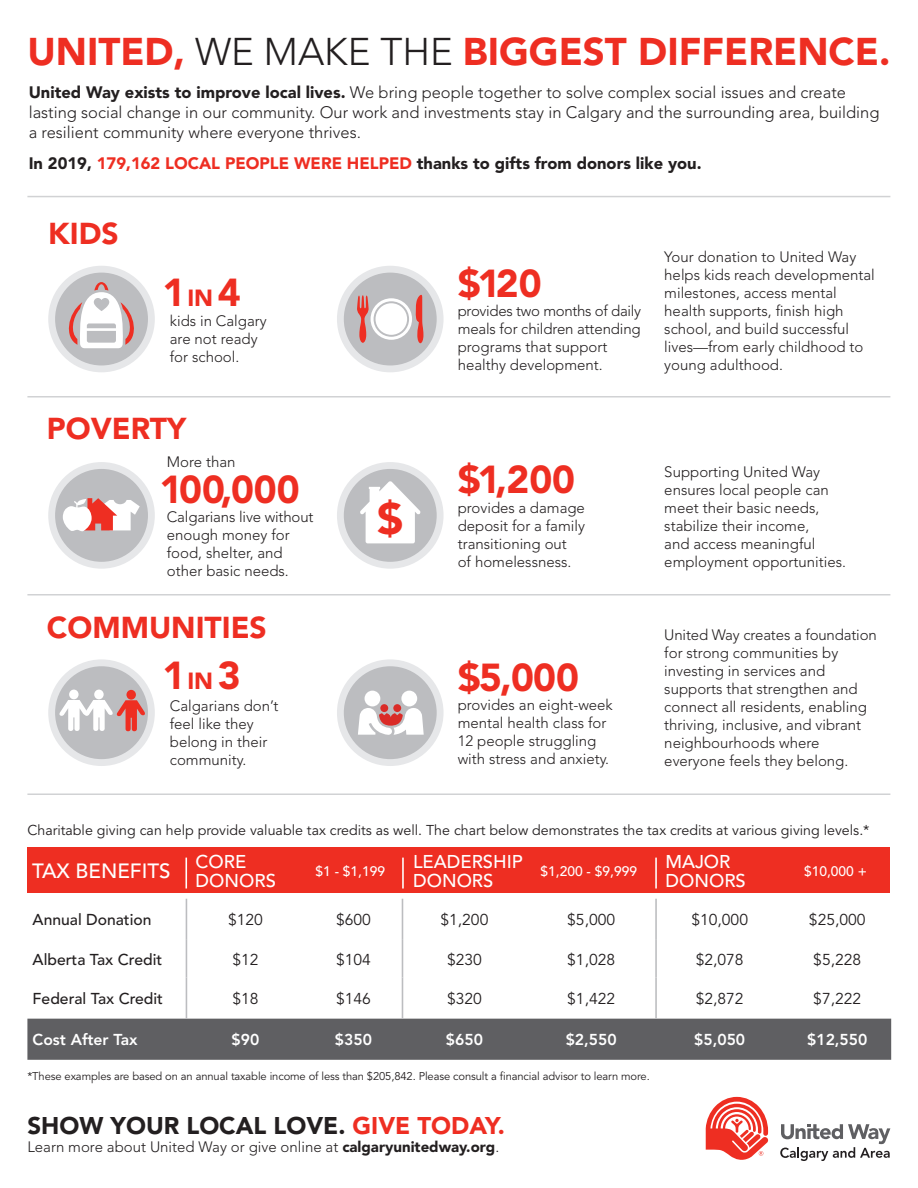
<style>
.page{position:relative;width:918px;height:1188px;background:#fff}
.page>*{position:absolute;margin:0;border:0;box-sizing:border-box;transform-origin:0 0}
.t1{font:900 43.8px "Avenir LT Std";color:#ee2e22}
.t2{font:900 38.7px "Avenir LT Std";color:#ee2e22}
.t3{font:900 38.4px "Avenir LT Std";color:#ee2e22}
.t4{font:900 30px "Avenir LT Std";color:#ee2e22}
.t5{font:900 24px "Avenir LT Std";color:#231f20}
.t6{font:500 20.55px "Avenir LT Std";color:#fff}
.t7{font:500 18.45px/18.9px "Avenir LT Std";color:#fff}
.t8{font:500 18.45px/18.9px "Avenir LT Std";color:#fff}
.t9{font:300 16.5px/19.8px "Avenir LT Std";color:#231f20}
.t10{font:900 16.5px "Avenir LT Std";color:#231f20}
.t11{font:15.75px "Avenir LT Std";color:#231f20}
.t12{font:500 15.75px "Avenir LT Std";color:#231f20}
.t13{font:800 15.75px "Avenir LT Std";color:#fff}
.t14{font:300 15px/18px "Avenir LT Std";color:#231f20}
.t15{font:14.25px "Avenir LT Std";color:#231f20}
.t16{font:500 13.8px "Avenir LT Std";color:#fff}
.t17{font:11.25px "Avenir LT Std";letter-spacing:-.01em;color:#231f20}
.s1{font-weight:300;color:#231f20}
.s2{font-weight:900}
.s3{color:#ee2e22}
.s4{font-size:23.25px}
</style>
<div class="page">
<div style="left:337px;top:266px;width:107px;height:106px;background:#e6e7e9;border-radius:50%"></div>
<div style="left:344px;top:273px;width:93px;height:92px;background:#bcbdc0;border-radius:50%"></div>
<div style="left:371px;top:298px;width:41px;height:42px;border:3px solid #fff;border-radius:50%"></div>
<div style="left:48px;top:266px;width:107px;height:106px;background:#e6e7e9;border-radius:50%"></div>
<div style="left:55px;top:273px;width:93px;height:92px;background:#bcbdc0;border-radius:50%"></div>
<svg style="left:65px;top:282px;width:73px;height:66px"></svg>
<div style="left:376px;top:303px;width:31px;height:32px;background:#fff;border-radius:50%"></div>
<svg style="left:357px;top:295px;width:12px;height:48px"></svg>
<svg style="left:415px;top:295px;width:8px;height:48px"></svg>
<svg style="left:706px;top:1097px;width:62px;height:63px"></svg>
<svg style="left:780px;top:1124px;width:110px;height:37px"></svg>
<div style="left:27px;top:848px;width:863px;height:45px;background:#ee2e22"></div>
<svg style="left:27px;top:899px;width:864px;height:120px"></svg>
<div style="left:27px;top:1019px;width:864px;height:41px;background:#5f5f62"></div>
<hr style="left:186px;top:899px;width:1px;height:41px;background:#bcbdc0">
<hr style="left:186px;top:940px;width:1px;height:38px;background:#bcbdc0">
<hr style="left:186px;top:978px;width:1px;height:41px;background:#bcbdc0">
<hr style="left:402px;top:899px;width:1px;height:41px;background:#bcbdc0">
<hr style="left:655px;top:899px;width:2px;height:41px;background:#bcbdc0">
<hr style="left:402px;top:940px;width:1px;height:38px;background:#bcbdc0">
<hr style="left:655px;top:940px;width:2px;height:38px;background:#bcbdc0">
<hr style="left:402px;top:978px;width:1px;height:41px;background:#bcbdc0">
<hr style="left:655px;top:978px;width:2px;height:41px;background:#bcbdc0">
<hr style="left:402px;top:858px;width:2px;height:31px;background:#fff">
<hr style="left:655px;top:858px;width:2px;height:31px;background:#fff">
<hr style="left:185px;top:858px;width:2px;height:31px;background:#fff">
<div style="left:337px;top:659px;width:107px;height:107px;background:#e6e7e9;border-radius:50%"></div>
<div style="left:344px;top:666px;width:93px;height:93px;background:#bcbdc0;border-radius:50%"></div>
<div style="left:380px;top:704px;width:8px;height:8px;background:#da2b27;border-radius:50%"></div>
<div style="left:393px;top:704px;width:8px;height:8px;background:#da2b27;border-radius:50%"></div>
<svg style="left:358px;top:707px;width:66px;height:28px"></svg>
<div style="left:365px;top:691px;width:15px;height:15px;background:#fff;border-radius:50%"></div>
<div style="left:401px;top:691px;width:16px;height:15px;background:#fff;border-radius:50%"></div>
<hr style="left:27px;top:196px;width:863px;height:1px;background:#d1d2d4">
<hr style="left:27px;top:794px;width:863px;height:1px;background:#d1d2d4">
<hr style="left:27px;top:396px;width:863px;height:2px;background:#d1d2d4">
<hr style="left:27px;top:594px;width:863px;height:2px;background:#d1d2d4">
<div style="left:48px;top:462px;width:107px;height:107px;background:#e6e7e9;border-radius:50%"></div>
<div style="left:55px;top:469px;width:93px;height:93px;background:#bcbdc0;border-radius:50%"></div>
<svg style="left:63px;top:498px;width:77px;height:34px"></svg>
<div style="left:337px;top:462px;width:107px;height:107px;background:#e6e7e9;border-radius:50%"></div>
<div style="left:344px;top:469px;width:93px;height:93px;background:#bcbdc0;border-radius:50%"></div>
<svg style="left:360px;top:481px;width:61px;height:62px"></svg>
<div style="left:48px;top:659px;width:107px;height:107px;background:#e6e7e9;border-radius:50%"></div>
<div style="left:55px;top:666px;width:93px;height:93px;background:#bcbdc0;border-radius:50%"></div>
<div style="left:126px;top:690px;width:10px;height:10px;background:#ee2e22;border-radius:50%"></div>
<div style="left:69px;top:690px;width:10px;height:9px;background:#fff;border-radius:50%"></div>
<div style="left:94px;top:690px;width:10px;height:9px;background:#fff;border-radius:50%"></div>
<svg style="left:59px;top:700px;width:87px;height:31px"></svg>
<h3 class="t3" style="left:27px;top:28px;width:865px">UNITED, <span class="s1">WE MAKE THE</span> BIGGEST DIFFERENCE.</h3>
<p class="t9" style="left:29px;top:83px;width:852px"><span class="s2">United Way exists to improve local lives.</span> We bring people together to solve complex social issues and create lasting social change in our community. Our work and investments stay in Calgary and the surrounding area, building a resilient community where everyone thrives.</p>
<p class="t10" style="left:29px;top:153px;width:674px">In 2019, <span class="s3">179,162 LOCAL PEOPLE WERE HELPED</span> thanks to gifts from donors like you.</p>
<h3 class="t4" style="left:48px;top:215px;width:72px">KIDS</h3>
<h2 class="t2" style="left:162px;top:269px;width:80px">1 <span class="s4">IN</span> 4</h2>
<p class="t14" style="left:170px;top:311px;width:98px">kids in Calgary are not ready for school.</p>
<h3 class="t4" style="left:47px;top:410px;width:141px">POVERTY</h3>
<p class="t14" style="left:167px;top:452px;width:70px">More than</p>
<h2 class="t2" style="left:159px;top:466px;width:142px">100,000</h2>
<p class="t14" style="left:167px;top:507px;width:148px">Calgarians live without enough money for food, shelter, and other basic needs.</p>
<h3 class="t4" style="left:47px;top:609px;width:221px">COMMUNITIES</h3>
<h2 class="t2" style="left:162px;top:653px;width:80px">1 <span class="s4">IN</span> 3</h2>
<p class="t14" style="left:170px;top:697px;width:110px">Calgarians don’t feel like they belong in their community.</p>
<h1 class="t1" style="left:377px;top:492px;width:27px">$</h1>
<h2 class="t2" style="left:458px;top:260px;width:85px">$120</h2>
<p class="t14" style="left:458px;top:302px;width:185px">provides two months of daily meals for children attending programs that support healthy development.</p>
<p class="t14" style="left:664px;top:248px;width:212px">Your donation to United Way helps kids reach developmental milestones, access mental health supports, finish high school, and build successful lives—from early childhood to young adulthood.</p>
<h2 class="t2" style="left:458px;top:456px;width:119px">$1,200</h2>
<p class="t14" style="left:458px;top:499px;width:129px">provides a damage deposit for a family transitioning out<br>of homelessness.</p>
<h2 class="t2" style="left:458px;top:654px;width:123px">$5,000</h2>
<p class="t14" style="left:458px;top:696px;width:157px">provides an eight-week mental health class for<br>12 people struggling with stress and anxiety.</p>
<p class="t14" style="left:664px;top:463px;width:183px">Supporting United Way ensures local people can meet their basic needs, stabilize their income,<br>and access meaningful employment opportunities.</p>
<p class="t14" style="left:664px;top:626px;width:214px">United Way creates a foundation for strong communities by investing in services and supports that strengthen and connect all residents, enabling thriving, inclusive, and vibrant neighbourhoods where everyone feels they belong.</p>
<p class="t15" style="left:27px;top:822px;width:844px">Charitable giving can help provide valuable tax credits as well. The chart below demonstrates the tax credits at various giving levels.*</p>
<h3 class="t6" style="left:32px;top:859px;width:140px">TAX BENEFITS</h3>
<p class="t7" style="left:196px;top:853px;width:82px">CORE<br>DONORS</p>
<p class="t7" style="left:413px;top:852px;width:111px">LEADERSHIP<br>DONORS</p>
<p class="t8" style="left:665px;top:853px;width:82px">MAJOR<br>DONORS</p>
<p class="t16" style="left:316px;top:863px;width:71px">$1 - $1,199</p>
<p class="t16" style="left:541px;top:863px;width:98px">$1,200 - $9,999</p>
<p class="t16" style="left:804px;top:863px;width:64px">$10,000 +</p>
<p class="t12" style="left:33px;top:911px;width:120px">Annual Donation</p>
<p class="t11" style="left:228px;top:911px;width:36px">$120</p>
<p class="t11" style="left:336px;top:911px;width:36px">$600</p>
<p class="t11" style="left:440px;top:911px;width:49px">$1,200</p>
<p class="t11" style="left:567px;top:911px;width:49px">$5,000</p>
<p class="t11" style="left:691px;top:911px;width:58px">$10,000</p>
<p class="t11" style="left:809px;top:911px;width:58px">$25,000</p>
<p class="t12" style="left:33px;top:950px;width:131px">Alberta Tax Credit</p>
<p class="t11" style="left:232px;top:950px;width:28px">$12</p>
<p class="t11" style="left:336px;top:950px;width:36px">$104</p>
<p class="t11" style="left:447px;top:950px;width:36px">$230</p>
<p class="t11" style="left:567px;top:950px;width:49px">$1,028</p>
<p class="t11" style="left:696px;top:950px;width:49px">$2,078</p>
<p class="t11" style="left:813px;top:950px;width:49px">$5,228</p>
<p class="t12" style="left:33px;top:989px;width:132px">Federal Tax Credit</p>
<p class="t11" style="left:232px;top:990px;width:28px">$18</p>
<p class="t11" style="left:336px;top:990px;width:36px">$146</p>
<p class="t11" style="left:447px;top:990px;width:36px">$320</p>
<p class="t11" style="left:567px;top:990px;width:49px">$1,422</p>
<p class="t11" style="left:696px;top:990px;width:49px">$2,872</p>
<p class="t11" style="left:813px;top:990px;width:49px">$7,222</p>
<p class="t13" style="left:33px;top:1030px;width:107px">Cost After Tax</p>
<p class="t13" style="left:232px;top:1030px;width:29px">$90</p>
<p class="t13" style="left:335px;top:1030px;width:39px">$350</p>
<p class="t13" style="left:446px;top:1030px;width:39px">$650</p>
<p class="t13" style="left:566px;top:1030px;width:53px">$2,550</p>
<p class="t13" style="left:694px;top:1030px;width:53px">$5,050</p>
<p class="t13" style="left:807px;top:1030px;width:62px">$12,550</p>
<p class="t17" style="left:27px;top:1070px;width:624px">*These examples are based on an annual taxable income of less than $205,842. Please consult a financial advisor to learn more.</p>
<h3 class="t5" style="left:27px;top:1111px;width:479px">SHOW YOUR LOCAL LOVE. <span class="s3">GIVE TODAY.</span></h3>
<p class="t14" style="left:27px;top:1138px;width:473px">Learn more about United Way or give online at <span class="s2">calgaryunitedway.org</span>.</p>
</div>
